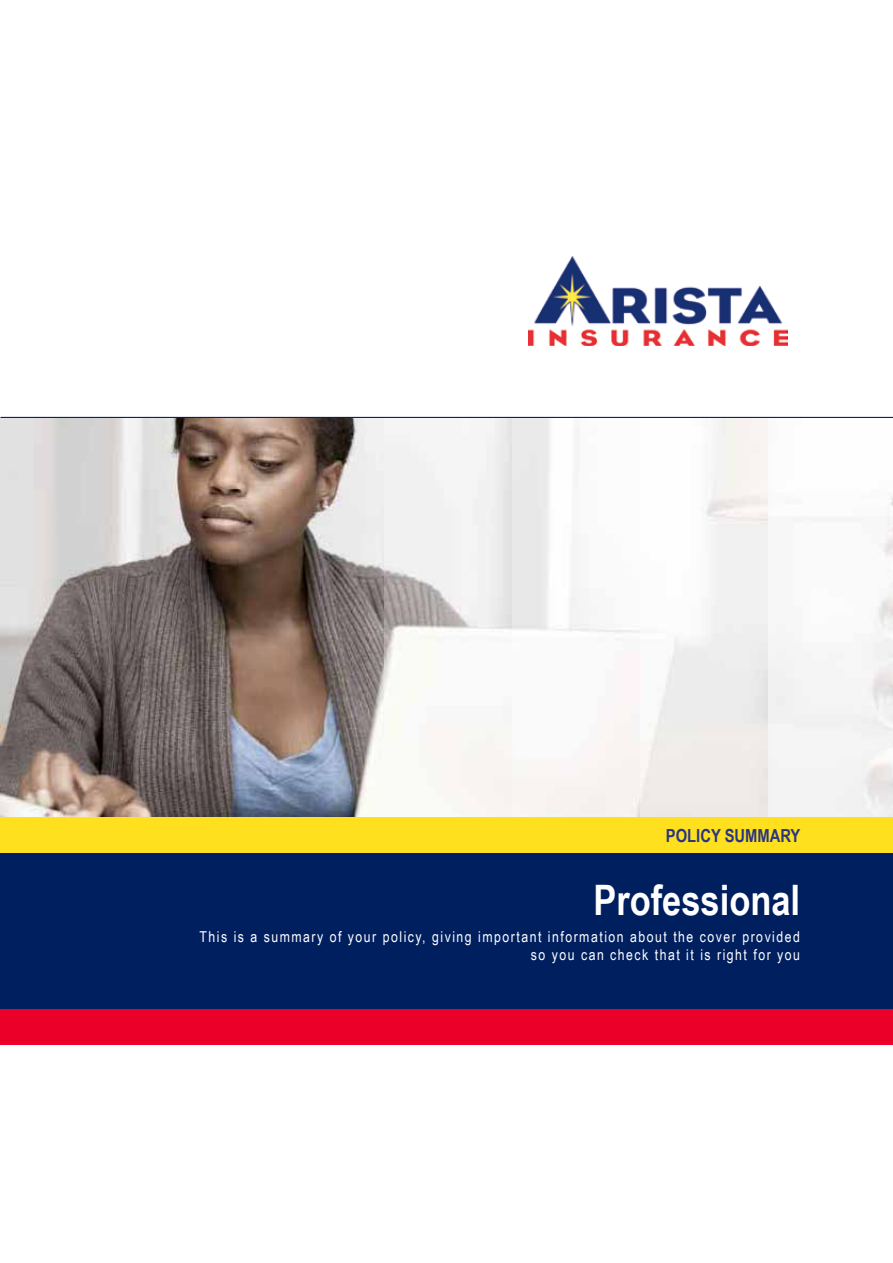
<style>
.page{position:relative;width:893px;height:1263px;background:#fff}
.page>*{position:absolute;margin:0;border:0;box-sizing:border-box;transform-origin:0 0}
.t1{font:700 42px "Arial Narrow";color:#fff}
.t2{font:700 18px "Arial Narrow";color:#283583}
.t3{font:15px/18px "Arial Narrow";letter-spacing:.1em;color:#fff;text-align:right}
</style>
<div class="page">
<img style="left:1px;top:418px;width:892px;height:400px">
<div style="left:1px;top:818px;width:892px;height:35px;background:#ffe01e"></div>
<div style="left:1px;top:853px;width:892px;height:156px;background:#001f5f"></div>
<div style="left:1px;top:1009px;width:892px;height:35px;background:#eb0029"></div>
<hr style="left:1px;top:417px;width:892px;height:1px;background:#001f5f">
<img style="left:528px;top:257px;width:259px;height:88px">
<p class="t2" style="left:666px;top:822px;width:136px">POLICY SUMMARY</p>
<h1 class="t1" style="left:593px;top:868px;width:208px">Professional</h1>
<p class="t3" style="left:200px;top:927px;width:602px">This is a summary of your policy, giving important information about the cover provided so you can check that it is right for you</p>
</div>
